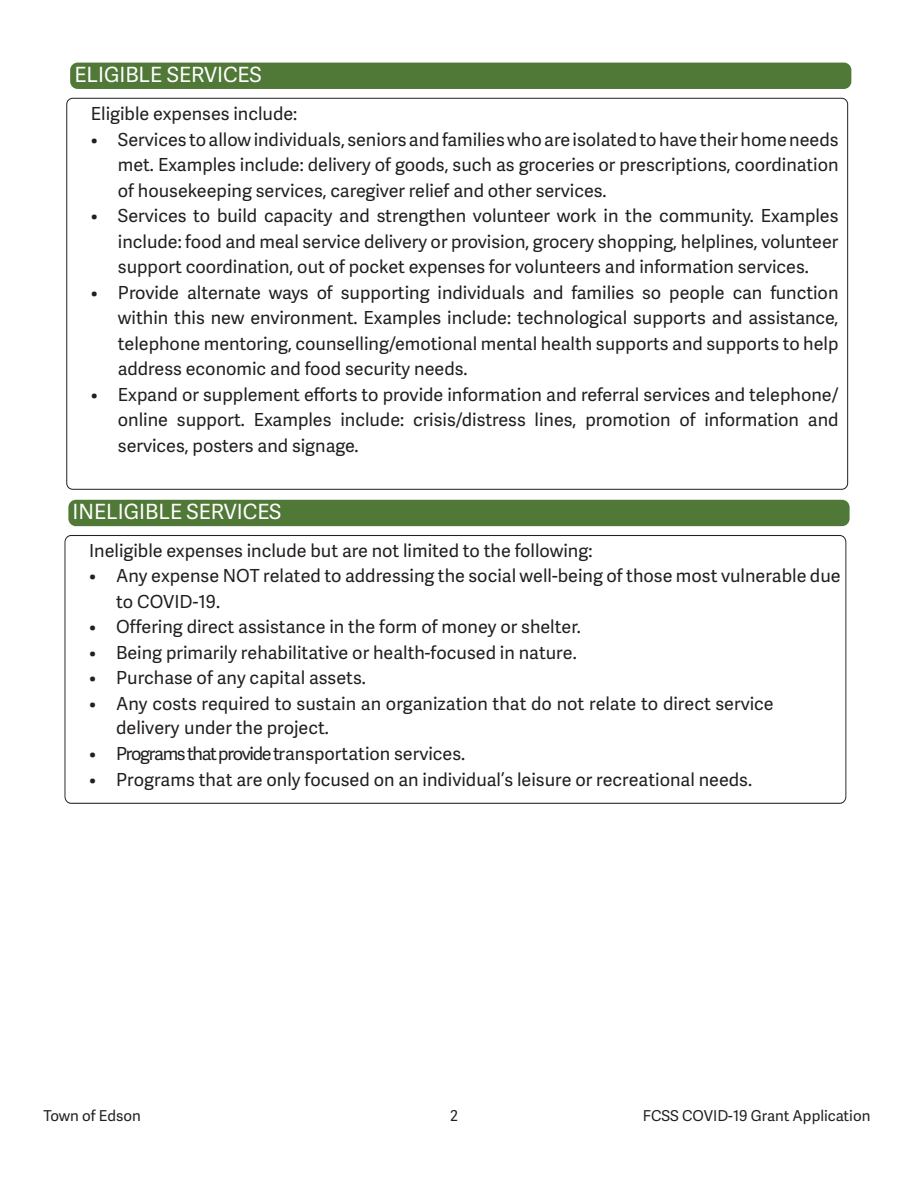
<style>
.page{position:relative;width:918px;height:1188px;background:#fff}
.page>*{position:absolute;margin:0;border:0;box-sizing:border-box;transform-origin:0 0}
.t1{font:21px "Adelle Sans";color:#fff}
.t2{font:18px/25.5px "Adelle Sans";color:#231f20;text-align:justify}
.t3{font:15px "Adelle Sans";color:#231f20}
</style>
<div class="page">
<div style="left:70px;top:63px;width:781px;height:26px;background:#507837;border-radius:8px"></div>
<div style="left:68px;top:500px;width:782px;height:26px;background:#507837;border-radius:8px"></div>
<p class="t1" style="left:74px;top:59px;width:189px">ELIGIBLE SERVICES</p>
<p class="t2" style="left:91px;top:101px;width:208px">Eligible expenses include:</p>
<p class="t2" style="left:118px;top:126px;width:722px;text-indent:-27px">• Services to allow individuals, seniors and families who are isolated to have their home needs met. Examples include: delivery of goods, such as groceries or prescriptions, coordination of housekeeping services, caregiver relief and other services.</p>
<p class="t2" style="left:118px;top:203px;width:722px;text-indent:-27px">• Services to build capacity and strengthen volunteer work in the community. Examples include: food and meal service delivery or provision, grocery shopping, helplines, volunteer support coordination, out of pocket expenses for volunteers and information services.</p>
<p class="t2" style="left:118px;top:279px;width:722px;text-indent:-27px">• Provide alternate ways of supporting individuals and families so people can function within this new environment. Examples include: technological supports and assistance, telephone mentoring, counselling/emotional mental health supports and supports to help address economic and food security needs.</p>
<p class="t2" style="left:118px;top:381px;width:722px;text-indent:-27px">• Expand or supplement efforts to provide information and referral services and telephone/ online support. Examples include: crisis/distress lines, promotion of information and services, posters and signage.</p>
<p class="t1" style="left:73px;top:496px;width:210px">INELIGIBLE SERVICES</p>
<p class="t2" style="left:89px;top:538px;width:505px">Ineligible expenses include but are not limited to the following:</p>
<p class="t2" style="left:116px;top:563px;width:726px;text-indent:-27px">• Any expense NOT related to addressing the social well-being of those most vulnerable due to COVID-19.</p>
<p class="t2" style="left:89px;top:614px;width:493px">• Offering direct assistance in the form of money or shelter.</p>
<p class="t2" style="left:89px;top:639px;width:489px">• Being primarily rehabilitative or health-focused in nature.</p>
<p class="t2" style="left:89px;top:665px;width:278px">• Purchase of any capital assets.</p>
<p class="t2" style="left:116px;top:691px;width:659px;line-height:24.5px;text-indent:-27px">• Any costs required to sustain an organization that do not relate to direct service delivery under the project.</p>
<p class="t2" style="left:89px;top:741px;width:378px">• Programs that provide transportation services.</p>
<p class="t2" style="left:89px;top:766px;width:664px">• Programs that are only focused on an individual’s leisure or recreational needs.</p>
<p class="t3" style="left:43px;top:1105px;width:99px">Town of Edson</p>
<p class="t3" style="left:450px;top:1105px;width:9px">2</p>
<p class="t3" style="left:643px;top:1105px;width:229px">FCSS COVID-19 Grant Application</p>
</div>
